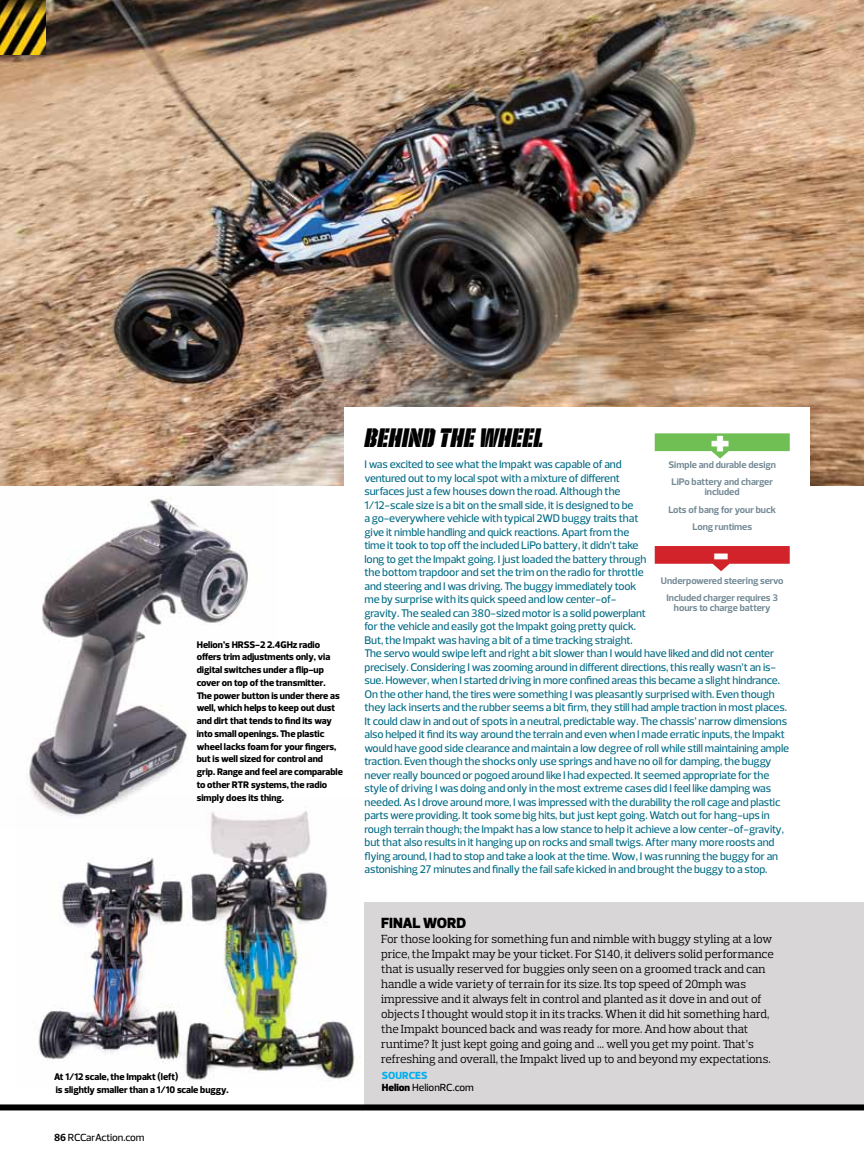
<style>
.page{position:relative;width:864px;height:1175px;background:#fff}
.page>*{position:absolute;margin:0;border:0;box-sizing:border-box;transform-origin:0 0}
.t1{font:900 36px "United Serif Semi Ext";color:#fff}
.t2{font:27px "United Italic Cond Stencil";color:#000}
.t3{font:900 15px "Prelo";color:#000}
.t4{font:12px/15px "Prelo Slab";letter-spacing:-.01em;color:#000}
.t5{font:500 11.25px/13.5px "Prelo";letter-spacing:-.01em;color:#006a84}
.t6{font:500 10.5px/12px "Prelo";letter-spacing:-.005em;color:#000}
.t7{font:800 9.75px/12.8px "Prelo";color:#000}
.t8{font:700 9.75px/17.2px "Prelo";color:#748a96;text-align:center}
.s1{font-weight:700}
.s2{font-weight:800;color:#00aeef}
.s3{font-weight:900}
</style>
<div class="page">
<img style="left:38px;top:811px;width:317px;height:269px">
<img style="left:0;top:485px;width:277px;height:344px">
<img style="left:0;top:0;width:864px;height:485px">
<div style="left:344px;top:407px;width:466px;height:132px;background:#fff"></div>
<div style="left:364px;top:902px;width:500px;height:203px;background:#d8d6d6"></div>
<img style="left:0;top:0;width:46px;height:54px">
<div style="left:0;top:1104px;width:864px;height:6px;background:#000"></div>
<svg style="left:655px;top:433px;width:135px;height:25px"></svg>
<svg style="left:655px;top:546px;width:135px;height:25px"></svg>
<p class="t7" style="left:197px;top:638px;width:148px">Helion’s HRSS-2 2.4GHz radio offers trim adjustments only, via digital switches under a flip-up cover on top of the transmitter.<br>The power button is under there as well, which helps to keep out dust and dirt that tends to find its way into small openings. The plastic wheel lacks foam for your fingers, but is well sized for control and grip. Range and feel are comparable to other RTR systems, the radio simply does its thing.</p>
<p class="t7" style="left:54px;top:1070px;width:176px">At 1/12 scale, the Impakt (left)<br>is slightly smaller than a 1/10 scale buggy.</p>
<p class="t6" style="left:54px;top:1131px;width:92px"><span class="s1">86</span> RCCarAction.com</p>
<h2 class="t2" style="left:364px;top:423px;width:180px">BEHIND THE WHEEL</h2>
<p class="t5" style="left:364px;top:457px;width:426px">I was excited to see what the Impakt was capable of and<br>ventured out to my local spot with a mixture of different<br>surfaces just a few houses down the road. Although the<br>1/12-scale size is a bit on the small side, it is designed to be<br>a go-everywhere vehicle with typical 2WD buggy traits that<br>give it nimble handling and quick reactions. Apart from the<br>time it took to top off the included LiPo battery, it didn’t take<br>long to get the Impakt going. I just loaded the battery through<br>the bottom trapdoor and set the trim on the radio for throttle<br>and steering and I was driving. The buggy immediately took<br>me by surprise with its quick speed and low center-of-<br>gravity. The sealed can 380-sized motor is a solid powerplant<br>for the vehicle and easily got the Impakt going pretty quick.<br>But, the Impakt was having a bit of a time tracking straight.<br>The servo would swipe left and right a bit slower than I would have liked and did not center precisely. Considering I was zooming around in different directions, this really wasn’t an is&shy;sue. However, when I started driving in more confined areas this became a slight hindrance.<br>On the other hand, the tires were something I was pleasantly surprised with. Even though they lack inserts and the rubber seems a bit firm, they still had ample traction in most places.<br>It could claw in and out of spots in a neutral, predictable way. The chassis’ narrow dimensions also helped it find its way around the terrain and even when I made erratic inputs, the Impakt would have good side clearance and maintain a low degree of roll while still maintaining ample traction. Even though the shocks only use springs and have no oil for damping, the buggy never really bounced or pogoed around like I had expected. It seemed appropriate for the style of driving I was doing and only in the most extreme cases did I feel like damping was needed. As I drove around more, I was impressed with the durability the roll cage and plastic parts were providing. It took some big hits, but just kept going. Watch out for hang-ups in rough terrain though; the Impakt has a low stance to help it achieve a low center-of-gravity, but that also results in it hanging up on rocks and small twigs. After many more roosts and flying around, I had to stop and take a look at the time. Wow, I was running the buggy for an astonishing 27 minutes and finally the fail safe kicked in and brought the buggy to a stop.</p>
<h1 class="t1" style="left:711px;top:422px;width:20px">+</h1>
<p class="t8" style="left:668px;top:456px;width:109px">Simple and durable design<br>LiPo battery and charger</p>
<p class="t8" style="left:668px;top:483px;width:109px">included<br>Lots of bang for your buck<br>Long runtimes</p>
<h1 class="t1" style="left:714px;top:535px;width:16px">-</h1>
<p class="t8" style="left:661px;top:572px;width:124px">Underpowered steering servo<br>Included charger requires 3</p>
<p class="t8" style="left:674px;top:599px;width:98px">hours to charge battery</p>
<h3 class="t3" style="left:381px;top:914px;width:86px">FINAL WORD</h3>
<p class="t4" style="left:381px;top:931px;width:394px">For those looking for something fun and nimble with buggy styling at a low price, the Impakt may be your ticket. For $140, it delivers solid performance that is usually reserved for buggies only seen on a groomed track and can handle a wide variety of terrain for its size. Its top speed of 20mph was impressive and it always felt in control and planted as it dove in and out of objects I thought would stop it in its tracks. When it did hit something hard, the Impakt bounced back and was ready for more. And how about that runtime? It just kept going and going and … well you get my point. That’s refreshing and overall, the Impakt lived up to and beyond my expectations.</p>
<p class="t6" style="left:382px;top:1069px;width:94px"><span class="s2">SOURCES<br></span><span class="s3">HELION</span> HelionRC.com</p>
</div>
